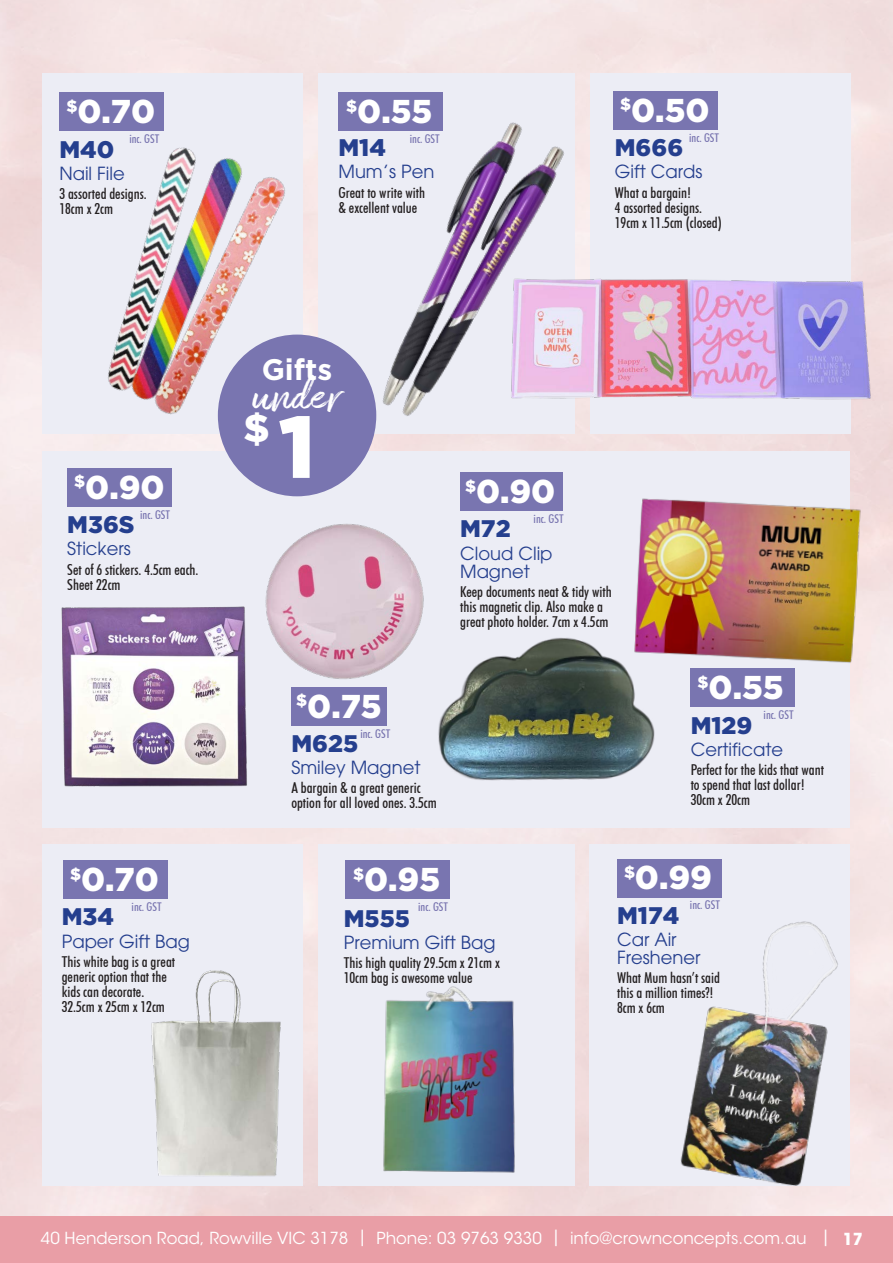
<style>
.page{position:relative;width:893px;height:1263px;background:#fff}
.page>*{position:absolute;margin:0;border:0;box-sizing:border-box;transform-origin:0 0}
.t1{font:900 87.75px "Gotham";color:#fff}
.t2{font:45.9px "Amithen";color:#fff}
.t3{font:900 39.15px "Gotham";color:#fff}
.t4{font:900 33px "Gotham";color:#fff}
.t5{font:700 29.7px "Gotham HTF";color:#fff}
.t6{font:900 24px "Gotham";color:#253f8e}
.t7{font:18px/18px "ITC Avant Garde Pro";color:#253f8e}
.t8{font:16.5px "ITC Avant Garde Std";color:#fff}
.t9{font:500 condensed 15px/15px "Futura BT";color:#231f20}
.t10{font:500 condensed 12px "Futura BT";color:#7975b0}
.s1{font-weight:700}
</style>
<div class="page">
<div style="left:0;top:1216px;width:893px;height:47px;background:#e99ea6"></div>
<div style="left:42px;top:844px;width:260px;height:342px;background:#ecedf5"></div>
<div style="left:590px;top:844px;width:260px;height:342px;background:#ecedf5"></div>
<div style="left:318px;top:844px;width:256px;height:342px;background:#ecedf5"></div>
<div style="left:42px;top:451px;width:808px;height:376px;background:#ecedf5"></div>
<img style="left:635px;top:493px;width:234px;height:190px">
<div style="left:42px;top:73px;width:260px;height:360px;background:#ecedf5"></div>
<div style="left:590px;top:73px;width:260px;height:360px;background:#ecedf5"></div>
<div style="left:318px;top:73px;width:256px;height:360px;background:#ecedf5"></div>
<img style="left:35px;top:595px;width:212px;height:207px">
<div style="left:59px;top:93px;width:104px;height:38px;background:#7975b0"></div>
<div style="left:613px;top:91px;width:104px;height:38px;background:#7975b0"></div>
<div style="left:691px;top:669px;width:104px;height:38px;background:#7975b0"></div>
<div style="left:67px;top:468px;width:104px;height:38px;background:#7975b0"></div>
<img style="left:602px;top:231px;width:278px;height:204px">
<img style="left:62px;top:124px;width:249px;height:322px">
<img style="left:151px;top:962px;width:153px;height:223px">
<img style="left:265px;top:523px;width:159px;height:156px">
<img style="left:650px;top:888px;width:243px;height:325px">
<img style="left:383px;top:986px;width:132px;height:187px">
<div style="left:291px;top:687px;width:96px;height:38px;background:#7975b0"></div>
<img style="left:324px;top:85px;width:278px;height:372px">
<div style="left:63px;top:861px;width:104px;height:38px;background:#7975b0"></div>
<div style="left:617px;top:859px;width:104px;height:38px;background:#7975b0"></div>
<div style="left:345px;top:861px;width:104px;height:38px;background:#7975b0"></div>
<div style="left:218px;top:335px;width:158px;height:161px;background:#7975b0;border-radius:50%"></div>
<img style="left:416px;top:625px;width:248px;height:156px">
<div style="left:460px;top:473px;width:103px;height:38px;background:#7975b0"></div>
<p class="t4" style="left:66px;top:92px;width:90px"><sup>$</sup>0.70</p>
<p class="t10" style="left:129px;top:132px;width:31px">inc. GST</p>
<p class="t6" style="left:59px;top:135px;width:56px">M40</p>
<p class="t7" style="left:59px;top:164px;width:67px">Nail File</p>
<p class="t9" style="left:59px;top:186px;width:89px">3 assorted designs.<br>18cm x 2cm</p>
<p class="t4" style="left:346px;top:92px;width:88px"><sup>$</sup>0.55</p>
<p class="t10" style="left:410px;top:132px;width:31px">inc. GST</p>
<p class="t6" style="left:338px;top:134px;width:49px">M14</p>
<p class="t7" style="left:338px;top:162px;width:97px">Mum’s Pen</p>
<p class="t9" style="left:338px;top:185px;width:88px">Great to write with &amp; excellent value</p>
<p class="t4" style="left:620px;top:91px;width:91px"><sup>$</sup>0.50</p>
<p class="t10" style="left:689px;top:130px;width:31px">inc. GST</p>
<p class="t6" style="left:615px;top:134px;width:70px">M666</p>
<p class="t7" style="left:615px;top:162px;width:89px">Gift Cards</p>
<p class="t9" style="left:615px;top:185px;width:109px">What a bargain!<br>4 assorted designs.<br>19cm x 11.5cm (closed)</p>
<p class="t4" style="left:74px;top:468px;width:92px"><sup>$</sup>0.90</p>
<p class="t10" style="left:140px;top:507px;width:31px">inc. GST</p>
<p class="t6" style="left:67px;top:511px;width:69px">M36S</p>
<p class="t7" style="left:67px;top:539px;width:65px">Stickers</p>
<p class="t9" style="left:67px;top:562px;width:133px">Set of 6 stickers. 4.5cm each.<br>Sheet 22cm</p>
<p class="t4" style="left:70px;top:860px;width:90px"><sup>$</sup>0.70</p>
<p class="t10" style="left:132px;top:899px;width:31px">inc. GST</p>
<p class="t6" style="left:62px;top:903px;width:54px">M34</p>
<p class="t7" style="left:62px;top:932px;width:130px">Paper Gift Bag</p>
<p class="t9" style="left:62px;top:954px;width:115px">This white bag is a great generic option that the kids can decorate.<br>32.5cm x 25cm x 12cm</p>
<p class="t5" style="left:262px;top:353px;width:72px">Gifts</p>
<p class="t2" style="left:252px;top:368px;width:91px">under</p>
<p class="t3" style="left:243px;top:406px;width:28px">$</p>
<p class="t1" style="left:279px;top:396px;width:39px">1</p>
<p class="t4" style="left:465px;top:472px;width:92px"><sup>$</sup>0.90</p>
<p class="t10" style="left:534px;top:512px;width:31px">inc. GST</p>
<p class="t6" style="left:460px;top:515px;width:52px">M72</p>
<p class="t7" style="left:460px;top:544px;width:94px">Cloud Clip<br>Magnet</p>
<p class="t9" style="left:460px;top:584px;width:153px">Keep documents neat &amp; tidy with this magnetic clip. Also make a great photo holder. 7cm x 4.5cm</p>
<p class="t4" style="left:296px;top:687px;width:87px"><sup>$</sup>0.75</p>
<p class="t10" style="left:360px;top:726px;width:31px">inc. GST</p>
<p class="t6" style="left:291px;top:729px;width:68px">M625</p>
<p class="t7" style="left:291px;top:758px;width:131px">Smiley Magnet</p>
<p class="t9" style="left:291px;top:780px;width:147px">A bargain &amp; a great generic option for all loved ones. 3.5cm</p>
<p class="t4" style="left:698px;top:668px;width:88px"><sup>$</sup>0.55</p>
<p class="t10" style="left:764px;top:707px;width:31px">inc. GST</p>
<p class="t6" style="left:691px;top:711px;width:63px">M129</p>
<p class="t7" style="left:691px;top:740px;width:94px">Certificate</p>
<p class="t9" style="left:691px;top:762px;width:135px">Perfect for the kids that want to spend that last dollar!<br>30cm x 20cm</p>
<p class="t4" style="left:353px;top:860px;width:89px"><sup>$</sup>0.95</p>
<p class="t10" style="left:418px;top:899px;width:31px">inc. GST</p>
<p class="t6" style="left:344px;top:904px;width:68px">M555</p>
<p class="t7" style="left:344px;top:933px;width:153px">Premium Gift Bag</p>
<p class="t9" style="left:344px;top:955px;width:158px">This high quality 29.5cm x 21cm x<br>10cm bag is awesome value</p>
<p class="t4" style="left:624px;top:858px;width:90px"><sup>$</sup>0.99</p>
<p class="t10" style="left:690px;top:898px;width:31px">inc. GST</p>
<p class="t6" style="left:617px;top:901px;width:64px">M174</p>
<p class="t7" style="left:617px;top:930px;width:85px">Car Air<br>Freshener</p>
<p class="t9" style="left:617px;top:970px;width:104px">What Mum hasn’t said this a million times?!<br>8cm x 6cm</p>
<p class="t8" style="left:41px;top:1228px;width:824px">40 Henderson Road, Rowville VIC 3178 | Phone: 03 9763 9330 | info@crownconcepts.com.au | <span class="s1">17</span></p>
</div>
